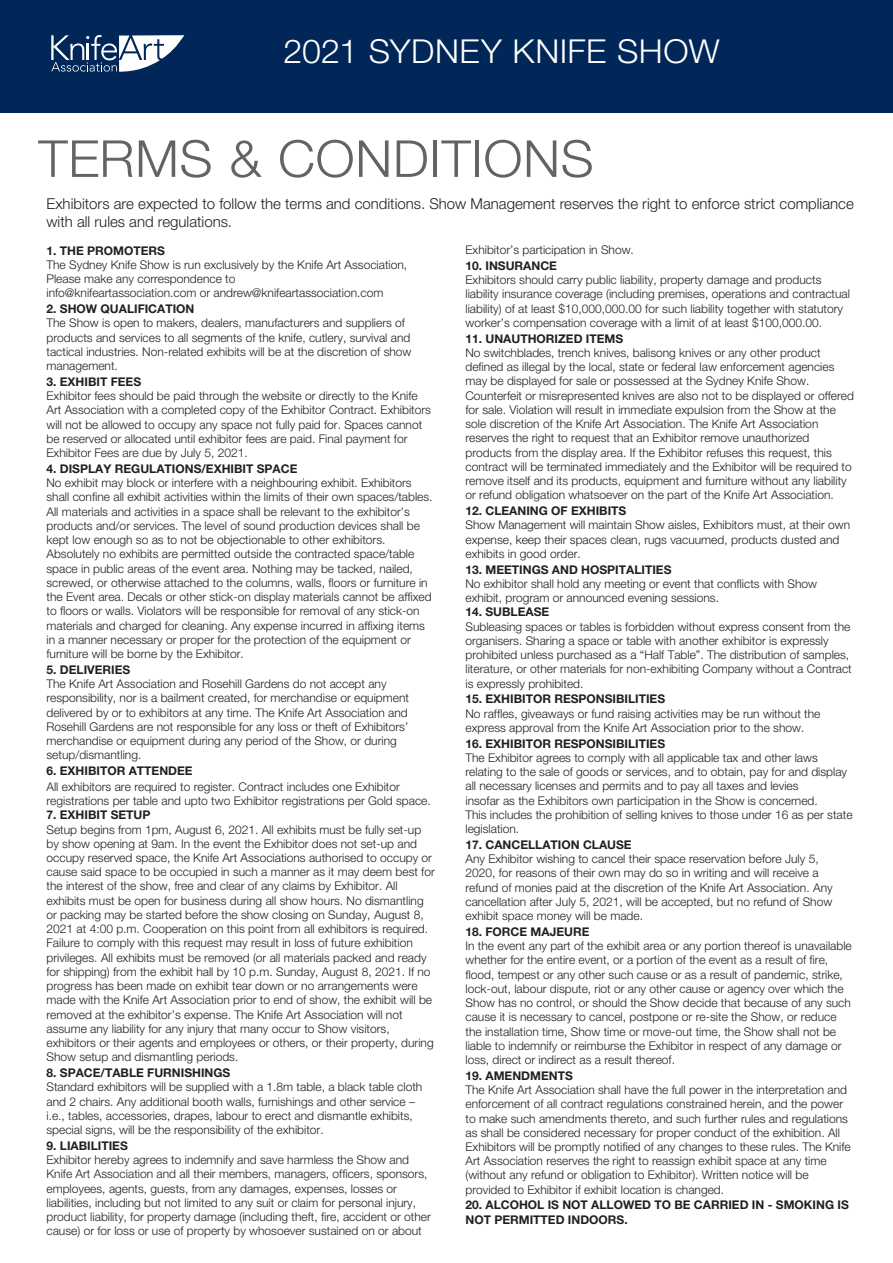
<style>
.page{position:relative;width:893px;height:1263px;background:#fff}
.page>*{position:absolute;margin:0;border:0;box-sizing:border-box;transform-origin:0 0}
.t1{font:300 51px "Helvetica Neue LT Pro";letter-spacing:.01em;color:#636366}
.t2{font:300 33px "Helvetica Neue LT Pro";letter-spacing:.01em;color:#fff}
.t3{font:300 15px/18px "Helvetica Neue LT Pro";color:#231f20}
.t4{font:300 12px/14.2px "Helvetica Neue LT Pro";color:#231f20}
.t5{font:700 12px/14.2px "Helvetica Neue LT Pro";color:#231f20}
</style>
<div class="page">
<div style="left:0;top:0;width:893px;height:112px;background:#002758"></div>
<svg style="left:51px;top:35px;width:133px;height:37px"></svg>
<h2 class="t2" style="left:283px;top:31px;width:438px">2021 SYDNEY KNIFE SHOW</h2>
<h1 class="t1" style="left:38px;top:128px;width:557px">TERMS &amp; CONDITIONS</h1>
<p class="t3" style="left:47px;top:194px;width:809px">Exhibitors are expected to follow the terms and conditions. Show Management reserves the right to enforce strict compliance with all rules and regulations.</p>
<p class="t5" style="left:47px;top:243px;width:120px">1. THE PROMOTERS</p>
<p class="t4" style="left:47px;top:257px;width:362px">The Sydney Knife Show is run exclusively by the Knife Art Association,<br>Please make any correspondence to<br>info@knifeartassociation.com or andrew@knifeartassociation.com</p>
<p class="t5" style="left:47px;top:301px;width:149px">2. SHOW QUALIFICATION</p>
<p class="t4" style="left:47px;top:316px;width:366px">The Show is open to makers, dealers, manufacturers and suppliers of products and services to all segments of the knife, cutlery, survival and tactical industries. Non-related exhibits will be at the discretion of show management.</p>
<p class="t5" style="left:47px;top:374px;width:96px">3. EXHIBIT FEES</p>
<p class="t4" style="left:47px;top:388px;width:386px">Exhibitor fees should be paid through the website or directly to the Knife Art Association with a completed copy of the Exhibitor Contract. Exhibitors will not be allowed to occupy any space not fully paid for. Spaces cannot be reserved or allocated until exhibitor fees are paid. Final payment for Exhibitor Fees are due by July 5, 2021.</p>
<p class="t5" style="left:47px;top:461px;width:252px">4. DISPLAY REGULATIONS/EXHIBIT SPACE</p>
<p class="t4" style="left:47px;top:475px;width:388px">No exhibit may block or interfere with a neighbouring exhibit. Exhibitors shall confine all exhibit activities within the limits of their own spaces/tables.<br>All materials and activities in a space shall be relevant to the exhibitor’s products and/or services. The level of sound production devices shall be kept low enough so as to not be objectionable to other exhibitors.<br>Absolutely no exhibits are permitted outside the contracted space/table space in public areas of the event area. Nothing may be tacked, nailed, screwed, or otherwise attached to the columns, walls, floors or furniture in the Event area. Decals or other stick-on display materials cannot be affixed to floors or walls. Violators will be responsible for removal of any stick-on materials and charged for cleaning. Any expense incurred in affixing items in a manner necessary or proper for the protection of the equipment or furniture will be borne by the Exhibitor.</p>
<p class="t5" style="left:47px;top:662px;width:85px">5. DELIVERIES</p>
<p class="t4" style="left:47px;top:676px;width:364px">The Knife Art Association and Rosehill Gardens do not accept any responsibility, nor is a bailment created, for merchandise or equipment delivered by or to exhibitors at any time. The Knife Art Association and Rosehill Gardens are not responsible for any loss or theft of Exhibitors’ merchandise or equipment during any period of the Show, or during setup/dismantling.</p>
<p class="t5" style="left:47px;top:763px;width:148px">6. EXHIBITOR ATTENDEE</p>
<p class="t4" style="left:47px;top:779px;width:386px">All exhibitors are required to register. Contract includes one Exhibitor registrations per table and upto two Exhibitor registrations per Gold space.</p>
<p class="t5" style="left:47px;top:807px;width:106px">7. EXHIBIT SETUP</p>
<p class="t4" style="left:47px;top:822px;width:390px">Setup begins from 1pm, August 6, 2021. All exhibits must be fully set-up by show opening at 9am. In the event the Exhibitor does not set-up and occupy reserved space, the Knife Art Associations authorised to occupy or cause said space to be occupied in such a manner as it may deem best for the interest of the show, free and clear of any claims by Exhibitor. All exhibits must be open for business during all show hours. No dismantling or packing may be started before the show closing on Sunday, August 8, 2021 at 4:00 p.m. Cooperation on this point from all exhibitors is required.<br>Failure to comply with this request may result in loss of future exhibition privileges. All exhibits must be removed (or all materials packed and ready for shipping) from the exhibit hall by 10 p.m. Sunday, August 8, 2021. If no progress has been made on exhibit tear down or no arrangements were made with the Knife Art Association prior to end of show, the exhibit will be removed at the exhibitor’s expense. The Knife Art Association will not assume any liability for any injury that many occur to Show visitors, exhibitors or their agents and employees or others, or their property, during Show setup and dismantling periods.</p>
<p class="t5" style="left:47px;top:1065px;width:185px">8. SPACE/TABLE FURNISHINGS</p>
<p class="t4" style="left:47px;top:1080px;width:377px">Standard exhibitors will be supplied with a 1.8m table, a black table cloth and 2 chairs. Any additional booth walls, furnishings and other service – i.e., tables, accessories, drapes, labour to erect and dismantle exhibits, special signs, will be the responsibility of the exhibitor.</p>
<p class="t5" style="left:47px;top:1138px;width:83px">9. LIABILITIES</p>
<p class="t4" style="left:47px;top:1152px;width:386px">Exhibitor hereby agrees to indemnify and save harmless the Show and Knife Art Association and all their members, managers, officers, sponsors, employees, agents, guests, from any damages, expenses, losses or liabilities, including but not limited to any suit or claim for personal injury, product liability, for property damage (including theft, fire, accident or other cause) or for loss or use of property by whosoever sustained on or about</p>
<p class="t4" style="left:465px;top:243px;width:170px">Exhibitor’s participation in Show.</p>
<p class="t5" style="left:465px;top:258px;width:93px">10. INSURANCE</p>
<p class="t4" style="left:465px;top:273px;width:386px">Exhibitors should carry public liability, property damage and products liability insurance coverage (including premises, operations and contractual liability) of at least $10,000,000.00 for such liability together with statutory worker’s compensation coverage with a limit of at least $100,000.00.</p>
<p class="t5" style="left:465px;top:331px;width:159px">11. UNAUTHORIZED ITEMS</p>
<p class="t4" style="left:465px;top:345px;width:390px">No switchblades, trench knives, balisong knives or any other product defined as illegal by the local, state or federal law enforcement agencies may be displayed for sale or possessed at the Sydney Knife Show.<br>Counterfeit or misrepresented knives are also not to be displayed or offered for sale. Violation will result in immediate expulsion from the Show at the sole discretion of the Knife Art Association. The Knife Art Association reserves the right to request that an Exhibitor remove unauthorized products from the display area. If the Exhibitor refuses this request, this contract will be terminated immediately and the Exhibitor will be required to remove itself and its products, equipment and furniture without any liability or refund obligation whatsoever on the part of the Knife Art Association.</p>
<p class="t5" style="left:465px;top:503px;width:162px">12. CLEANING OF EXHIBITS</p>
<p class="t4" style="left:465px;top:518px;width:386px">Show Management will maintain Show aisles, Exhibitors must, at their own expense, keep their spaces clean, rugs vacuumed, products dusted and exhibits in good order.</p>
<p class="t5" style="left:465px;top:562px;width:207px">13. MEETINGS AND HOSPITALITIES</p>
<p class="t4" style="left:465px;top:576px;width:353px">No exhibitor shall hold any meeting or event that conflicts with Show exhibit, program or announced evening sessions.</p>
<p class="t5" style="left:465px;top:605px;width:85px">14. SUBLEASE</p>
<p class="t4" style="left:465px;top:619px;width:388px">Subleasing spaces or tables is forbidden without express consent from the organisers. Sharing a space or table with another exhibitor is expressly prohibited unless purchased as a “Half Table”. The distribution of samples, literature, or other materials for non-exhibiting Company without a Contract is expressly prohibited.</p>
<p class="t5" style="left:465px;top:692px;width:201px">15. EXHIBITOR RESPONSIBILITIES</p>
<p class="t4" style="left:465px;top:706px;width:356px">No raffles, giveaways or fund raising activities may be run without the express approval from the Knife Art Association prior to the show.</p>
<p class="t5" style="left:465px;top:736px;width:201px">16. EXHIBITOR RESPONSIBILITIES</p>
<p class="t4" style="left:465px;top:750px;width:389px">The Exhibitor agrees to comply with all applicable tax and other laws relating to the sale of goods or services, and to obtain, pay for and display all necessary licenses and permits and to pay all taxes and levies<br>insofar as the Exhibitors own participation in the Show is concerned.<br>This includes the prohibition of selling knives to those under 16 as per state legislation.</p>
<p class="t5" style="left:465px;top:837px;width:168px">17. CANCELLATION CLAUSE</p>
<p class="t4" style="left:465px;top:851px;width:369px">Any Exhibitor wishing to cancel their space reservation before July 5, 2020, for reasons of their own may do so in writing and will receive a refund of monies paid at the discretion of the Knife Art Association. Any cancellation after July 5, 2021, will be accepted, but no refund of Show exhibit space money will be made.</p>
<p class="t5" style="left:465px;top:924px;width:126px">18. FORCE MAJEURE</p>
<p class="t4" style="left:465px;top:938px;width:388px">In the event any part of the exhibit area or any portion thereof is unavailable whether for the entire event, or a portion of the event as a result of fire, flood, tempest or any other such cause or as a result of pandemic, strike, lock-out, labour dispute, riot or any other cause or agency over which the Show has no control, or should the Show decide that because of any such cause it is necessary to cancel, postpone or re-site the Show, or reduce the installation time, Show time or move-out time, the Show shall not be liable to indemnify or reimburse the Exhibitor in respect of any damage or loss, direct or indirect as a result thereof.</p>
<p class="t5" style="left:465px;top:1068px;width:109px">19. AMENDMENTS</p>
<p class="t4" style="left:465px;top:1082px;width:387px">The Knife Art Association shall have the full power in the interpretation and enforcement of all contract regulations constrained herein, and the power to make such amendments thereto, and such further rules and regulations as shall be considered necessary for proper conduct of the exhibition. All Exhibitors will be promptly notified of any changes to these rules. The Knife Art Association reserves the right to reassign exhibit space at any time (without any refund or obligation to Exhibitor). Written notice will be provided to Exhibitor if exhibit location is changed.</p>
<p class="t5" style="left:465px;top:1198px;width:385px">20. ALCOHOL IS NOT ALLOWED TO BE CARRIED IN - SMOKING IS<br>NOT PERMITTED INDOORS.</p>
</div>
